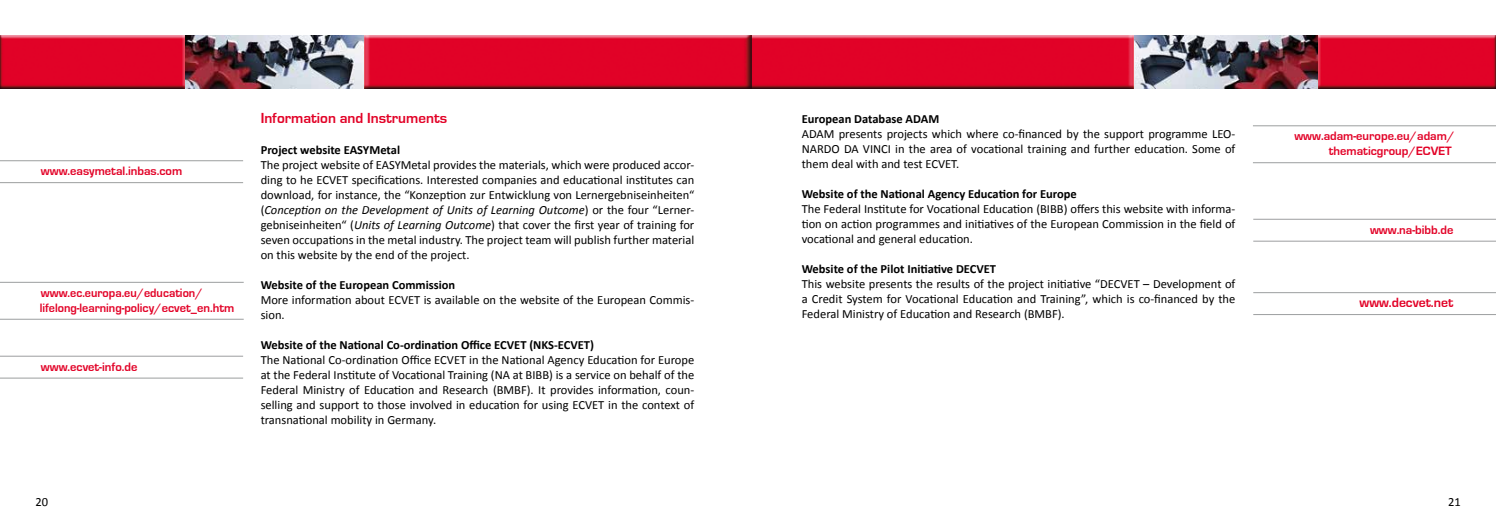
<style>
.page{position:relative;width:1496px;height:532px;background:#fff}
.page>*{position:absolute;margin:0;border:0;box-sizing:border-box;transform-origin:0 0}
.t1{font:700 15px "Eurostile";color:#e20026}
.t2{font:700 13.75px "Eurostile";color:#e20026}
.t3{font:12.5px/15px "Calibri";color:#000;text-align:justify}
.t4{font:700 12.5px "Calibri";color:#000}
.t5{font:700 12.5px/15px "Eurostile";color:#e20026}
.s1{font-style:italic}
</style>
<div class="page">
<img style="left:1133px;top:35px;width:362px;height:54px">
<img style="left:751px;top:35px;width:382px;height:54px">
<img style="left:184px;top:36px;width:180px;height:53px">
<img style="left:364px;top:35px;width:387px;height:54px">
<img style="left:0;top:35px;width:184px;height:54px">
<hr style="left:0;top:160px;width:243px;height:1px;background:#9c9e9f">
<hr style="left:0;top:182px;width:243px;height:1px;background:#9c9e9f">
<hr style="left:0;top:282px;width:244px;height:1px;background:#9c9e9f">
<hr style="left:0;top:319px;width:244px;height:1px;background:#9c9e9f">
<hr style="left:0;top:356px;width:243px;height:1px;background:#9c9e9f">
<hr style="left:0;top:377px;width:243px;height:1px;background:#9c9e9f">
<hr style="left:1253px;top:219px;width:242px;height:1px;background:#9c9e9f">
<hr style="left:1253px;top:241px;width:242px;height:1px;background:#9c9e9f">
<hr style="left:1253px;top:292px;width:242px;height:1px;background:#9c9e9f">
<hr style="left:1253px;top:314px;width:242px;height:1px;background:#9c9e9f">
<hr style="left:1252px;top:125px;width:243px;height:1px;background:#9c9e9f">
<hr style="left:1252px;top:162px;width:243px;height:1px;background:#9c9e9f">
<p class="t5" style="left:41px;top:164px;width:143px">www.easymetal.inbas.com</p>
<p class="t5" style="left:40px;top:285px;width:196px">www.ec.europa.eu/education/ lifelong-learning-policy/ecvet_en.htm</p>
<p class="t5" style="left:41px;top:359px;width:98px">www.ecvet-info.de</p>
<p class="t1" style="left:261px;top:110px;width:188px">Information and Instruments</p>
<p class="t4" style="left:261px;top:141px;width:141px">Project website EASYMetal</p>
<p class="t3" style="left:261px;top:156px;width:435px">The project website of EASYMetal provides the materials, which were produced accor&shy;ding to he ECVET specifications. Interested companies and educational institutes can download, for instance, the “Konzeption zur Entwicklung von Lernergebniseinheiten“ (<span class="s1">Conception on the Development of Units of Learning Outcome</span>) or the four “Lerner&shy;gebniseinheiten“ (<span class="s1">Units of Learning Outcome</span>) that cover the first year of training for seven occupations in the metal industry. The project team will publish further material on this website by the end of the project.</p>
<p class="t4" style="left:261px;top:276px;width:196px">Website of the European Commission</p>
<p class="t3" style="left:261px;top:291px;width:435px">More information about ECVET is available on the website of the European Commis&shy;sion.</p>
<p class="t4" style="left:261px;top:336px;width:335px">Website of the National Co-ordination Office ECVET (NKS-ECVET)</p>
<p class="t3" style="left:261px;top:351px;width:435px">The National Co-ordination Office ECVET in the National Agency Education for Europe at the Federal Institute of Vocational Training (NA at BIBB) is a service on behalf of the Federal Ministry of Education and Research (BMBF). It provides information, coun&shy;selling and support to those involved in education for using ECVET in the context of transnational mobility in Germany.</p>
<p class="t4" style="left:801px;top:111px;width:139px">European Database ADAM</p>
<p class="t3" style="left:801px;top:126px;width:435px">ADAM presents projects which where co-financed by the support programme LEO-NARDO DA VINCI in the area of vocational training and further education. Some of them deal with and test ECVET.</p>
<p class="t4" style="left:801px;top:186px;width:276px">Website of the National Agency Education for Europe</p>
<p class="t3" style="left:801px;top:201px;width:435px">The Federal Institute for Vocational Education (BIBB) offers this website with informa&shy;tion on action programmes and initiatives of the European Commission in the field of vocational and general education.</p>
<p class="t4" style="left:801px;top:261px;width:196px">Website of the Pilot Initiative DECVET</p>
<p class="t3" style="left:801px;top:276px;width:435px">This website presents the results of the project initiative “DECVET – Development of a Credit System for Vocational Education and Training”, which is co-financed by the Federal Ministry of Education and Research (BMBF).</p>
<p class="t5" style="left:1294px;top:129px;width:162px;text-align:right">www.adam-europe.eu/adam/ thematicgroup/ECVET</p>
<p class="t5" style="left:1369px;top:222px;width:85px">www.na-bibb.de</p>
<p class="t2" style="left:1359px;top:295px;width:95px">www.decvet.net</p>
<p class="t3" style="left:35px;top:493px;width:14px">20</p>
<p class="t3" style="left:1448px;top:493px;width:14px">21</p>
</div>
